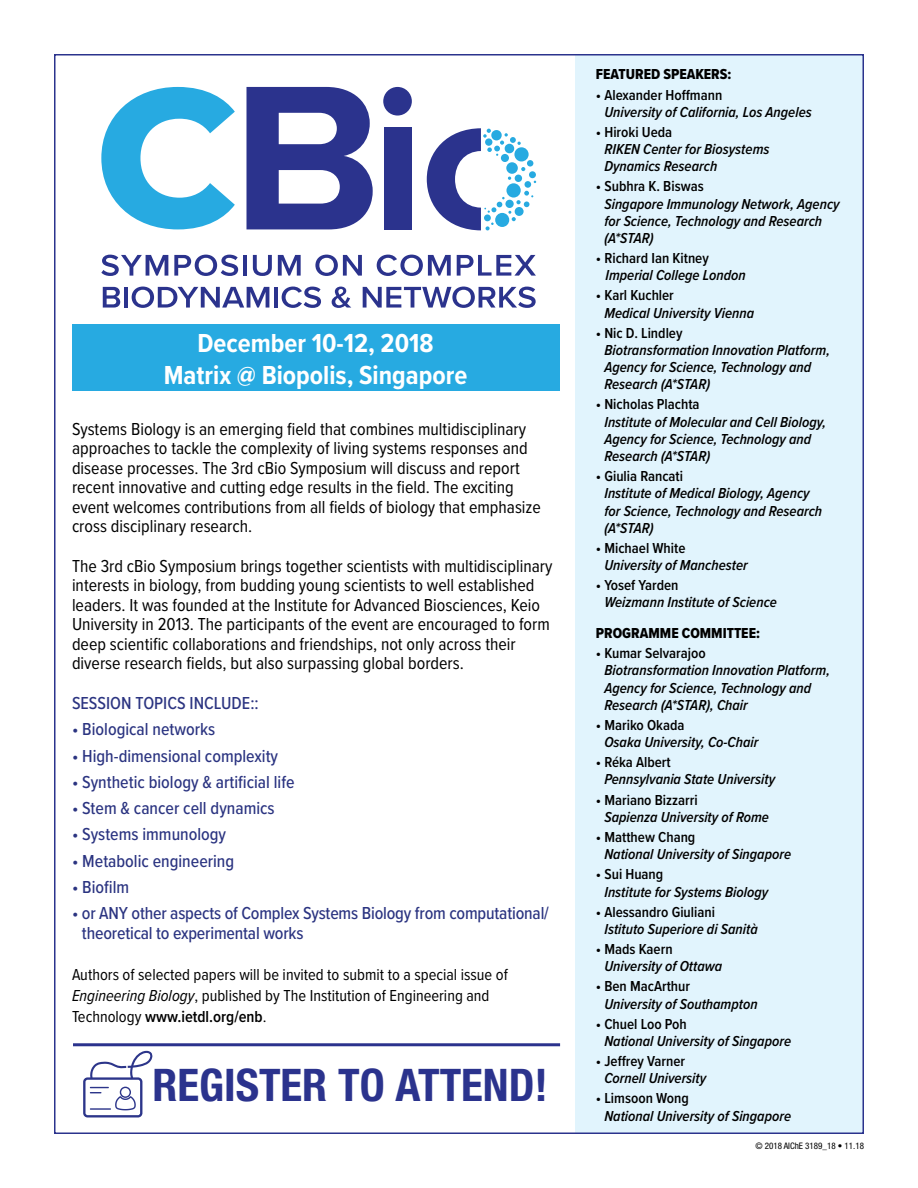
<style>
.page{position:relative;width:918px;height:1188px;background:#fff}
.page>*{position:absolute;margin:0;border:0;box-sizing:border-box;transform-origin:0 0}
.t1{font:700 condensed 45px "Helvetica Neue";color:#2b338d}
.t2{font:700 27px/31.5px "Proxima Nova Cond";color:#fff;text-align:center}
.t3{font:18px/19.5px "Proxima Nova Cond";color:#000}
.t4{font:500 18px/19.5px "Proxima Nova Cond";color:#2b3481}
.t5{font:16.5px/21px "Proxima Nova Cond";color:#000}
.t6{font:italic 600 15px/17.2px "Proxima Nova Cond";color:#000}
.t7{font:600 15px "Proxima Nova Cond";color:#000}
.t8{font:15px "Proxima Nova Cond Extrabld";color:#000}
.t9{font:condensed 9px "Helvetica Neue";color:#000}
.s1{font-style:italic}
.s2{font-weight:600}
</style>
<div class="page">
<hr style="left:73px;top:1043px;width:487px;height:3px;background:#2b338d">
<svg style="left:101px;top:255px;width:67px;height:21px"></svg>
<svg style="left:174px;top:255px;width:64px;height:21px"></svg>
<hr style="left:243px;top:255px;width:4px;height:21px;background:#2b338d">
<svg style="left:253px;top:255px;width:19px;height:21px"></svg>
<svg style="left:278px;top:255px;width:23px;height:21px"></svg>
<svg style="left:315px;top:255px;width:47px;height:21px"></svg>
<svg style="left:377px;top:255px;width:74px;height:21px"></svg>
<svg style="left:457px;top:255px;width:79px;height:21px"></svg>
<svg style="left:103px;top:287px;width:17px;height:21px"></svg>
<hr style="left:124px;top:287px;width:4px;height:21px;background:#2b338d">
<svg style="left:132px;top:287px;width:137px;height:21px"></svg>
<hr style="left:274px;top:287px;width:4px;height:21px;background:#2b338d">
<svg style="left:282px;top:287px;width:39px;height:21px"></svg>
<svg style="left:332px;top:287px;width:19px;height:21px"></svg>
<svg style="left:363px;top:287px;width:173px;height:21px"></svg>
<svg style="left:101px;top:87px;width:134px;height:142px"></svg>
<svg style="left:247px;top:87px;width:126px;height:142px"></svg>
<div style="left:384px;top:127px;width:28px;height:102px;background:#2b338d"></div>
<svg style="left:427px;top:128px;width:109px;height:102px"></svg>
<div style="left:383px;top:87px;width:29px;height:29px;background:#2b338d;border-radius:50%"></div>
<svg style="left:83px;top:1051px;width:69px;height:66px"></svg>
<div style="left:576px;top:54px;width:288px;height:1080px;background:#e1f4fd"></div>
<div style="left:72px;top:324px;width:487px;height:67px;background:#27aae1"></div>
<h2 class="t2" style="left:164px;top:327px;width:305px">December 10-12, 2018<br>Matrix @ Biopolis, Singapore</h2>
<p class="t3" style="left:72px;top:418px;width:471px">Systems Biology is an emerging field that combines multidisciplinary approaches to tackle the complexity of living systems responses and disease processes. The 3rd cBio Symposium will discuss and report recent innovative and cutting edge results in the field. The exciting event welcomes contributions from all fields of biology that emphasize cross disciplinary research.</p>
<p class="t3" style="left:72px;top:555px;width:482px">The 3rd cBio Symposium brings together scientists with multidisciplinary interests in biology, from budding young scientists to well established leaders. It was founded at the Institute for Advanced Biosciences, Keio University in 2013. The participants of the event are encouraged to form deep scientific collaborations and friendships, not only across their diverse research fields, but also surpassing global borders.</p>
<p class="t4" style="left:72px;top:693px;width:188px">SESSION TOPICS INCLUDE::</p>
<p class="t4" style="left:72px;top:719px;width:145px">• Biological networks</p>
<p class="t4" style="left:72px;top:745px;width:208px">• High-dimensional complexity</p>
<p class="t4" style="left:72px;top:772px;width:224px">• Synthetic biology &amp; artificial life</p>
<p class="t4" style="left:72px;top:798px;width:204px">• Stem &amp; cancer cell dynamics</p>
<p class="t4" style="left:72px;top:824px;width:156px">• Systems immunology</p>
<p class="t4" style="left:72px;top:850px;width:164px">• Metabolic engineering</p>
<p class="t4" style="left:72px;top:876px;width:59px">• Biofilm</p>
<p class="t4" style="left:82px;top:903px;width:468px;text-indent:-10px">• or ANY other aspects of Complex Systems Biology from computational/ theoretical to experimental works</p>
<p class="t5" style="left:72px;top:963px;width:437px">Authors of selected papers will be invited to submit to a special issue of<br><span class="s1">Engineering Biology</span>, published by The Institution of Engineering and<br>Technology <span class="s2">www.ietdl.org/enb</span>.</p>
<h1 class="t1" style="left:152px;top:1058px;width:397px">REGISTER TO ATTEND!</h1>
<p class="t8" style="left:596px;top:63px;width:137px">FEATURED SPEAKERS:</p>
<p class="t7" style="left:596px;top:83px;width:128px">• Alexander Hoffmann</p>
<p class="t6" style="left:604px;top:103px;width:209px">University of California, Los Angeles</p>
<p class="t7" style="left:596px;top:121px;width:78px">• Hiroki Ueda</p>
<p class="t6" style="left:604px;top:140px;width:167px">RIKEN Center for Biosystems<br>Dynamics Research</p>
<p class="t7" style="left:596px;top:175px;width:109px">• Subhra K. Biswas</p>
<p class="t6" style="left:604px;top:195px;width:237px">Singapore Immunology Network, Agency for Science, Technology and Research (A*STAR)</p>
<p class="t7" style="left:596px;top:247px;width:114px">• Richard Ian Kitney</p>
<p class="t6" style="left:605px;top:266px;width:142px">Imperial College London</p>
<p class="t7" style="left:596px;top:284px;width:80px">• Karl Kuchler</p>
<p class="t6" style="left:604px;top:304px;width:151px">Medical University Vienna</p>
<p class="t7" style="left:596px;top:322px;width:88px">• Nic D. Lindley</p>
<p class="t6" style="left:604px;top:341px;width:227px">Biotransformation Innovation Platform,<br>Agency for Science, Technology and<br>Research (A*STAR)</p>
<p class="t7" style="left:596px;top:393px;width:105px">• Nicholas Plachta</p>
<p class="t6" style="left:604px;top:413px;width:223px">Institute of Molecular and Cell Biology,<br>Agency for Science, Technology and<br>Research (A*STAR)</p>
<p class="t7" style="left:596px;top:465px;width:89px">• Giulia Rancati</p>
<p class="t6" style="left:604px;top:484px;width:219px">Institute of Medical Biology, Agency for Science, Technology and Research (A*STAR)</p>
<p class="t7" style="left:596px;top:537px;width:91px">• Michael White</p>
<p class="t6" style="left:604px;top:556px;width:145px">University of Manchester</p>
<p class="t7" style="left:596px;top:574px;width:84px">• Yosef Yarden</p>
<p class="t6" style="left:604px;top:593px;width:174px">Weizmann Institute of Science</p>
<p class="t8" style="left:596px;top:622px;width:166px">PROGRAMME COMMITTEE:</p>
<p class="t7" style="left:596px;top:642px;width:111px">• Kumar Selvarajoo</p>
<p class="t6" style="left:604px;top:661px;width:227px">Biotransformation Innovation Platform,<br>Agency for Science, Technology and<br>Research (A*STAR), Chair</p>
<p class="t7" style="left:596px;top:714px;width:90px">• Mariko Okada</p>
<p class="t6" style="left:604px;top:733px;width:155px">Osaka University, Co-Chair</p>
<p class="t7" style="left:596px;top:751px;width:76px">• Réka Albert</p>
<p class="t6" style="left:604px;top:770px;width:172px">Pennsylvania State University</p>
<p class="t7" style="left:596px;top:789px;width:103px">• Mariano Bizzarri</p>
<p class="t6" style="left:604px;top:808px;width:166px">Sapienza University of Rome</p>
<p class="t7" style="left:596px;top:826px;width:101px">• Matthew Chang</p>
<p class="t6" style="left:604px;top:845px;width:188px">National University of Singapore</p>
<p class="t7" style="left:596px;top:863px;width:69px">• Sui Huang</p>
<p class="t6" style="left:604px;top:883px;width:165px">Institute for Systems Biology</p>
<p class="t7" style="left:596px;top:901px;width:121px">• Alessandro Giuliani</p>
<p class="t6" style="left:604px;top:920px;width:155px">Istituto Superiore di Sanità</p>
<p class="t7" style="left:596px;top:938px;width:78px">• Mads Kaern</p>
<p class="t6" style="left:604px;top:957px;width:119px">University of Ottawa</p>
<p class="t7" style="left:596px;top:975px;width:96px">• Ben MacArthur</p>
<p class="t6" style="left:604px;top:995px;width:155px">University of Southampton</p>
<p class="t7" style="left:596px;top:1013px;width:93px">• Chuel Loo Poh</p>
<p class="t6" style="left:604px;top:1032px;width:188px">National University of Singapore</p>
<p class="t7" style="left:596px;top:1050px;width:91px">• Jeffrey Varner</p>
<p class="t6" style="left:604px;top:1069px;width:103px">Cornell University</p>
<p class="t7" style="left:596px;top:1087px;width:94px">• Limsoon Wong</p>
<p class="t6" style="left:604px;top:1107px;width:188px">National University of Singapore</p>
<p class="t9" style="left:755px;top:1140px;width:110px">© 2018 AIChE 3189_18 • 11.18</p>
</div>
